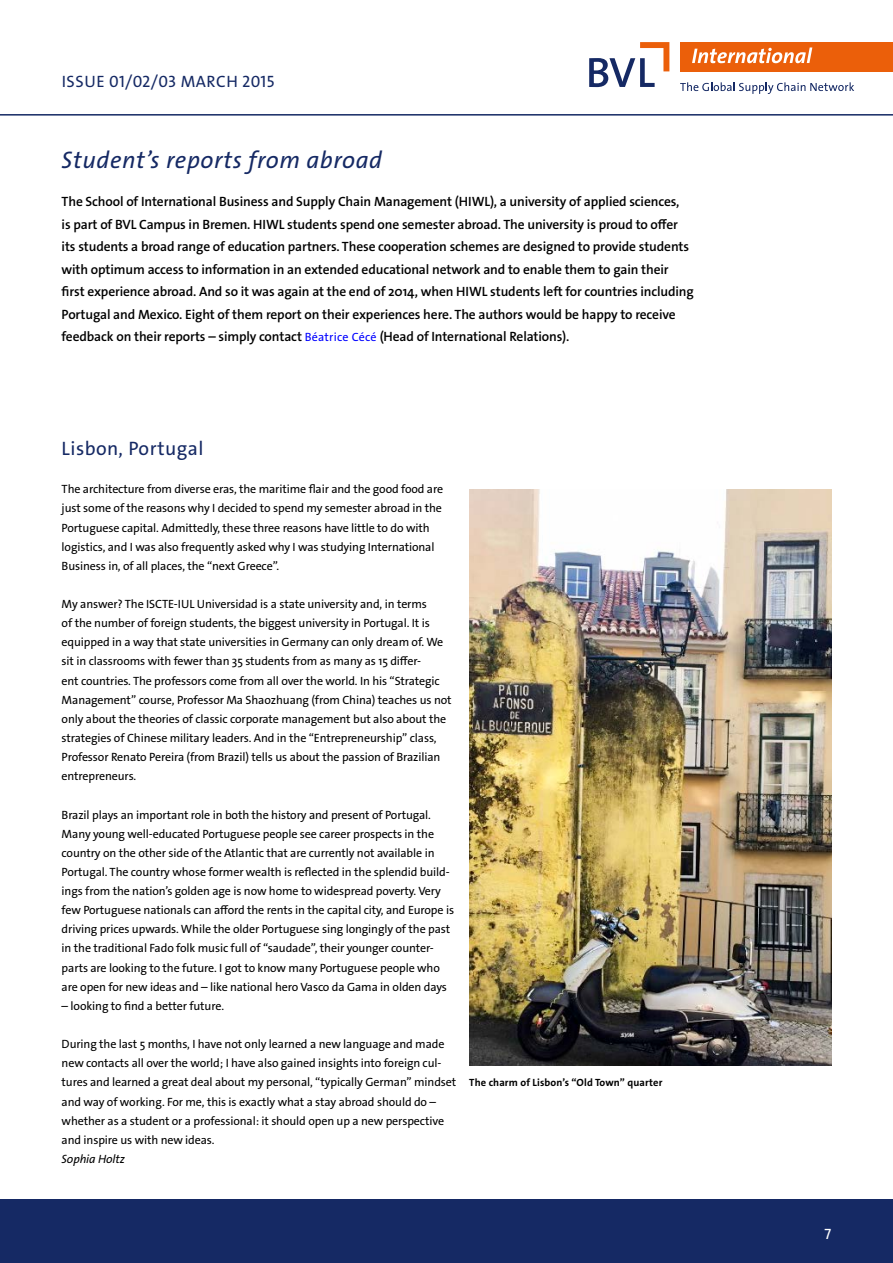
<style>
.page{position:relative;width:893px;height:1263px;background:#fff}
.page>*{position:absolute;margin:0;border:0;box-sizing:border-box;transform-origin:0 0}
.t1{font:24px "The Sans LP5 Plain IT";letter-spacing:.025em;color:#152964}
.t2{font:19.5px "The Sans LP5 Plain";letter-spacing:.025em;color:#152964}
.t3{font:16.5px "The Sans LP5 Plain";letter-spacing:.03em;color:#152964}
.t4{font:15px "The Sans LP5 Plain";color:#fff}
.t5{font:13.5px/22.5px "The Sans LP6 Se Bld";letter-spacing:-.01em;color:#000}
.t6{font:12px/19.2px "The Sans LP5 Plain";letter-spacing:-.01em;color:#000}
.t7{font:12px "The Sans LP5 Plain IT";letter-spacing:-.01em;color:#000}
.t8{font:10.5px "The Sans LP7 Bld";letter-spacing:.01em;color:#000}
.s1{font-family:"The Sans LP5 Plain";font-size:12px;color:#00f}
</style>
<div class="page">
<div style="left:0;top:1199px;width:893px;height:64px;background:#152964"></div>
<hr style="left:0;top:114px;width:893px;height:2px;background:#152964">
<div style="left:680px;top:42px;width:213px;height:29px;background:#eb5f0a"></div>
<svg style="left:589px;top:42px;width:80px;height:45px"></svg>
<svg style="left:692px;top:47px;width:120px;height:16px"></svg>
<svg style="left:680px;top:82px;width:174px;height:12px"></svg>
<img style="left:469px;top:489px;width:362px;height:577px">
<h3 class="t3" style="left:62px;top:71px;width:214px">ISSUE 01/02/03 MARCH 2015</h3>
<h1 class="t1" style="left:62px;top:145px;width:322px">Student’s reports from abroad</h1>
<p class="t5" style="left:62px;top:191px;width:634px">The School of International Business and Supply Chain Management (HIWL), a university of applied sciences,<br>is part of BVL Campus in Bremen. HIWL students spend one semester abroad. The university is proud to offer its students a broad range of education partners. These cooperation schemes are designed to provide students with optimum access to information in an extended educational network and to enable them to gain their first experience abroad. And so it was again at the end of 2014, when HIWL students left for countries including Portugal and Mexico. Eight of them report on their experiences here. The authors would be happy to receive feedback on their reports – simply contact <span class="s1">Béatrice Cécé</span> (Head of International Relations).</p>
<h2 class="t2" style="left:62px;top:436px;width:143px">Lisbon, Portugal</h2>
<p class="t6" style="left:62px;top:480px;width:383px">The architecture from diverse eras, the maritime flair and the good food are just some of the reasons why I decided to spend my semester abroad in the Portuguese capital. Admittedly, these three reasons have little to do with logistics, and I was also frequently asked why I was studying International Business in, of all places, the “next Greece”.</p>
<p class="t6" style="left:62px;top:594px;width:391px">My answer? The ISCTE-IUL Universidad is a state university and, in terms<br>of the number of foreign students, the biggest university in Portugal. It is equipped in a way that state universities in Germany can only dream of. We sit in classrooms with fewer than 35 students from as many as 15 differ-<br>ent countries. The professors come from all over the world. In his “Strategic Management” course, Professor Ma Shaozhuang (from China) teaches us not only about the theories of classic corporate management but also about the strategies of Chinese military leaders. And in the “Entrepreneurship” class, Professor Renato Pereira (from Brazil) tells us about the passion of Brazilian entrepreneurs.</p>
<p class="t6" style="left:62px;top:805px;width:394px">Brazil plays an important role in both the history and present of Portugal.<br>Many young well-educated Portuguese people see career prospects in the country on the other side of the Atlantic that are currently not available in Portugal. The country whose former wealth is reflected in the splendid build&shy;ings from the nation’s golden age is now home to widespread poverty. Very few Portuguese nationals can afford the rents in the capital city, and Europe is driving prices upwards. While the older Portuguese sing longingly of the past in the traditional Fado folk music full of “saudade”, their younger counter&shy;parts are looking to the future. I got to know many Portuguese people who are open for new ideas and – like national hero Vasco da Gama in olden days</p>
<p class="t6" style="left:62px;top:996px;width:164px">– looking to find a better future.</p>
<p class="t6" style="left:62px;top:1034px;width:396px">During the last 5 months, I have not only learned a new language and made new contacts all over the world; I have also gained insights into foreign cul&shy;tures and learned a great deal about my personal, “typically German” mindset and way of working. For me, this is exactly what a stay abroad should do – whether as a student or a professional: it should open up a new perspective and inspire us with new ideas.</p>
<p class="t7" style="left:62px;top:1151px;width:65px">Sophia Holtz</p>
<p class="t8" style="left:469px;top:1076px;width:195px">The charm of Lisbon’s “Old Town” quarter</p>
<p class="t4" style="left:824px;top:1224px;width:8px">7</p>
</div>
